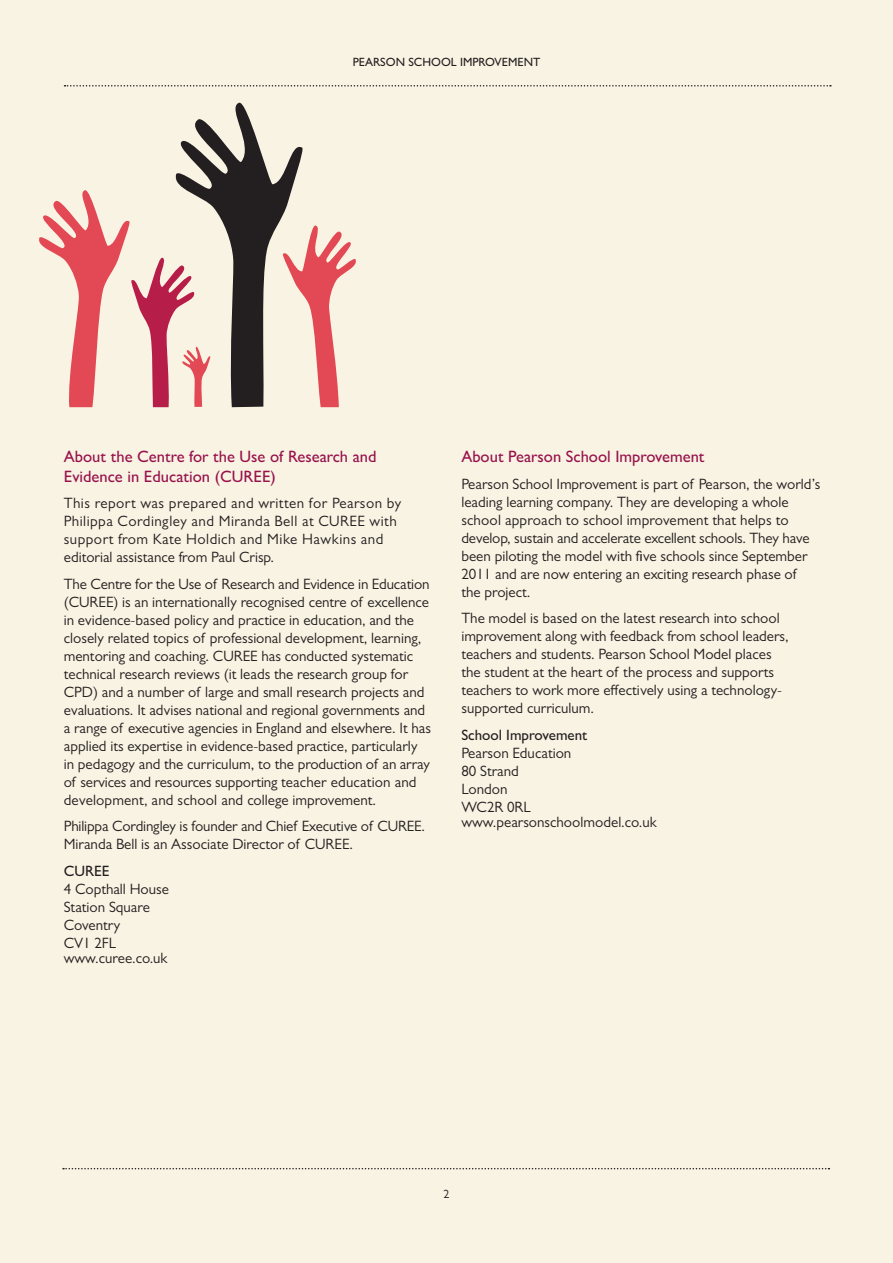
<style>
.page{position:relative;width:893px;height:1263px;background:#f9f3e3}
.page>*{position:absolute;margin:0;border:0;box-sizing:border-box;transform-origin:0 0}
.Body_Text{font:500 16.5px/19.5px "Gill Sans MT Pro";color:#97124c}
.Body_Text-2{font:15px/18px "Gill Sans MT Pro";color:#231f20}
.Body_Text-3{font:15px/18px "Gill Sans MT Pro";letter-spacing:.03em;color:#231f20}
.Body_Text-4{font:500 15px "Gill Sans MT Pro";color:#231f20}
.t1{font:500 12px "Gill Sans MT Pro";color:#231f20}
.t2{font:12px "Gill Sans MT Pro";color:#231f20}
</style>
<div class="page">
<svg style="left:63px;top:1168px;width:766px;height:1px"></svg>
<svg style="left:65px;top:85px;width:766px;height:2px"></svg>
<svg style="left:39px;top:102px;width:317px;height:305px"></svg>
<p class="t1" style="left:353px;top:55px;width:189px">PEARSON SCHOOL IMPROVEMENT</p>
<p class="Body_Text" style="left:64px;top:447px;width:314px">About the Centre for the Use of Research and<br>Evidence in Education (CUREE)</p>
<p class="Body_Text-3" style="left:64px;top:494px;width:339px">This report was prepared and written for Pearson by Philippa Cordingley and Miranda Bell at CUREE with support from Kate Holdich and Mike Hawkins and editorial assistance from Paul Crisp.</p>
<p class="Body_Text-2" style="left:64px;top:574px;width:369px">The Centre for the Use of Research and Evidence in Education (CUREE) is an internationally recognised centre of excellence in evidence-based policy and practice in education, and the closely related topics of professional development, learning, mentoring and coaching. CUREE has conducted systematic technical research reviews (it leads the research group for CPD) and a number of large and small research projects and evaluations. It advises national and regional governments and a range of executive agencies in England and elsewhere. It has applied its expertise in evidence-based practice, particularly in pedagogy and the curriculum, to the production of an array of services and resources supporting teacher education and development, and school and college improvement.</p>
<p class="Body_Text-2" style="left:64px;top:817px;width:363px">Philippa Cordingley is founder and Chief Executive of CUREE.<br>Miranda Bell is an Associate Director of CUREE.</p>
<p class="Body_Text-4" style="left:64px;top:862px;width:47px">CUREE</p>
<p class="Body_Text-2" style="left:64px;top:879px;width:107px">4 Copthall House</p>
<p class="Body_Text-2" style="left:64px;top:897px;width:88px">Station Square</p>
<p class="Body_Text-2" style="left:64px;top:915px;width:58px">Coventry</p>
<p class="Body_Text-2" style="left:64px;top:933px;width:54px">CV1 2FL</p>
<p class="Body_Text-2" style="left:64px;top:948px;width:105px">www.curee.co.uk</p>
<p class="Body_Text" style="left:461px;top:447px;width:245px">About Pearson School Improvement</p>
<p class="Body_Text-2" style="left:461px;top:474px;width:361px">Pearson School Improvement is part of Pearson, the world’s leading learning company. They are developing a whole school approach to school improvement that helps to develop, sustain and accelerate excellent schools. They have been piloting the model with five schools since September 2011 and are now entering an exciting research phase of<br>the project.</p>
<p class="Body_Text-2" style="left:461px;top:609px;width:329px">The model is based on the latest research into school improvement along with feedback from school leaders, teachers and students. Pearson School Model places the student at the heart of the process and supports teachers to work more effectively using a technology&shy;supported curriculum.</p>
<p class="Body_Text-4" style="left:461px;top:726px;width:128px">School Improvement</p>
<p class="Body_Text-2" style="left:461px;top:743px;width:111px">Pearson Education</p>
<p class="Body_Text-2" style="left:461px;top:761px;width:59px">80 Strand</p>
<p class="Body_Text-2" style="left:461px;top:779px;width:48px">London</p>
<p class="Body_Text-2" style="left:461px;top:797px;width:71px">WC2R 0RL</p>
<p class="Body_Text-2" style="left:461px;top:812px;width:197px">www.pearsonschoolmodel.co.uk</p>
<p class="t2" style="left:443px;top:1187px;width:7px">2</p>
</div>
